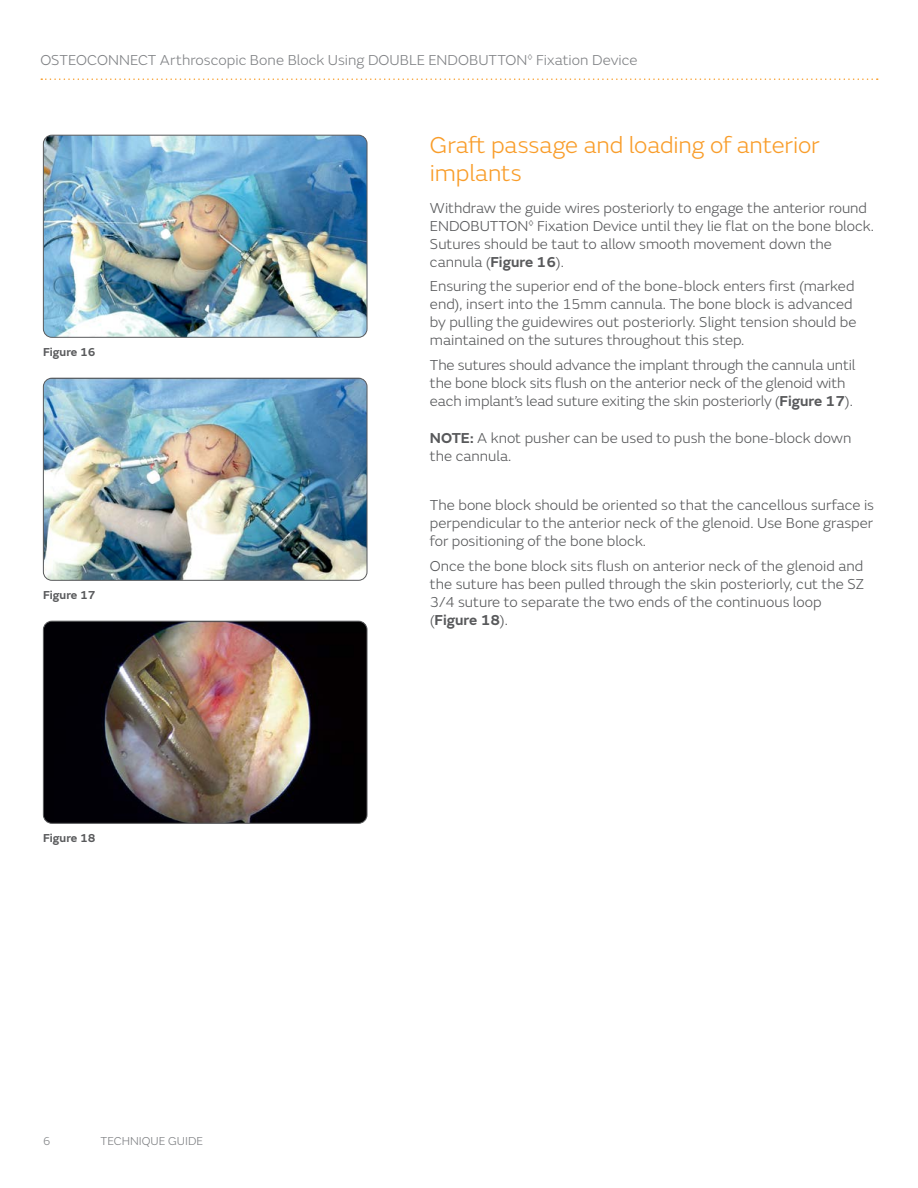
<style>
.page{position:relative;width:918px;height:1188px;background:#fff}
.page>*{position:absolute;margin:0;border:0;box-sizing:border-box;transform-origin:0 0}
.t1{font:300 24px/28.5px "SN Emeric";letter-spacing:-.005em;color:#f99d2a}
.t2{font:300 15px/18px "SN Emeric";color:#58595b}
.t3{font:300 15px "SN Emeric";letter-spacing:.005em;color:#808285}
.t4{font:600 12px "SN Emeric";color:#58595b}
.t5{font:300 12px "SN Emeric";color:#808285}
.s1{font-weight:600}
</style>
<div class="page">
<svg style="left:41px;top:78px;width:837px;height:2px"></svg>
<img style="left:43px;top:135px;width:324px;height:202px">
<div style="left:43px;top:135px;width:324px;height:203px;border:1px solid #58595b;border-radius:9px"></div>
<img style="left:43px;top:378px;width:324px;height:202px">
<div style="left:43px;top:378px;width:324px;height:202px;border:1px solid #58595b;border-radius:9px"></div>
<img style="left:43px;top:621px;width:324px;height:202px">
<div style="left:43px;top:621px;width:324px;height:203px;border:1px solid #58595b;border-radius:9px"></div>
<p class="t3" style="left:40px;top:51px;width:599px">OSTEOCONNECT Arthroscopic Bone Block Using DOUBLE ENDOBUTTON<sup>◊</sup> Fixation Device</p>
<p class="t4" style="left:43px;top:344px;width:54px">Figure 16</p>
<p class="t4" style="left:43px;top:587px;width:54px">Figure 17</p>
<p class="t4" style="left:43px;top:830px;width:54px">Figure 18</p>
<p class="t5" style="left:43px;top:1134px;width:9px">6</p>
<p class="t5" style="left:101px;top:1134px;width:104px">TECHNIQUE GUIDE</p>
<h1 class="t1" style="left:430px;top:130px;width:391px">Graft passage and loading of anterior implants</h1>
<p class="t2" style="left:430px;top:198px;width:445px">Withdraw the guide wires posteriorly to engage the anterior round ENDOBUTTON<sup>◊</sup> Fixation Device until they lie flat on the bone block.<br>Sutures should be taut to allow smooth movement down the cannula (<span class="s1">Figure 16</span>).</p>
<p class="t2" style="left:430px;top:277px;width:428px">Ensuring the superior end of the bone-block enters first (marked end), insert into the 15mm cannula. The bone block is advanced by pulling the guidewires out posteriorly. Slight tension should be maintained on the sutures throughout this step.</p>
<p class="t2" style="left:430px;top:355px;width:427px">The sutures should advance the implant through the cannula until the bone block sits flush on the anterior neck of the glenoid with each implant’s lead suture exiting the skin posteriorly (<span class="s1">Figure 17</span>).</p>
<p class="t2" style="left:430px;top:429px;width:423px"><span class="s1">NOTE:</span> A knot pusher can be used to push the bone-block down the cannula.</p>
<p class="t2" style="left:430px;top:496px;width:446px;text-align:justify">The bone block should be oriented so that the cancellous surface is perpendicular to the anterior neck of the glenoid. Use Bone grasper for positioning of the bone block.</p>
<p class="t2" style="left:430px;top:557px;width:436px">Once the bone block sits flush on anterior neck of the glenoid and the suture has been pulled through the skin posteriorly, cut the SZ 3/4 suture to separate the two ends of the continuous loop (<span class="s1">Figure 18</span>).</p>
</div>
